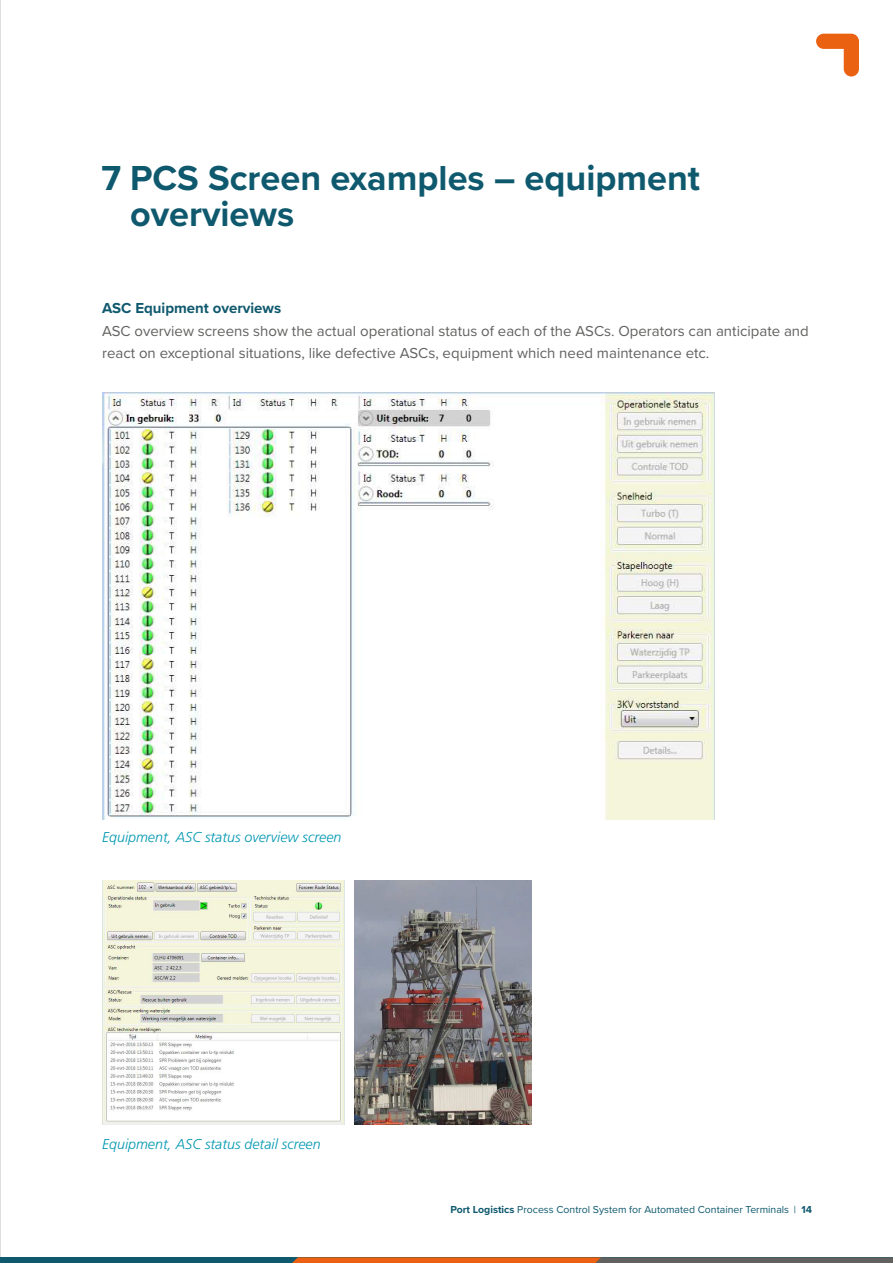
<style>
.page{position:relative;width:893px;height:1263px;background:#fff}
.page>*{position:absolute;margin:0;border:0;box-sizing:border-box;transform-origin:0 0}
.Kop_Hoofdstuk{font:700 36px "Proxima Nova";color:#0f596e}
.t1{font:15px/22.5px "Proxima Nova";color:#616160}
.t2{font:700 15px "Proxima Nova";color:#0f596e}
.Tekst_in_afbeelding{font:italic 300 14.25px "Frutiger LT Std";color:#0097b1}
.t3{font:10.5px "Proxima Nova";color:#0f596e}
.s1{font-weight:700}
</style>
<div class="page">
<svg style="left:816px;top:34px;width:43px;height:43px"></svg>
<hr style="left:0;top:0;width:1px;height:1263px;background:#bcbdc0">
<img style="left:102px;top:392px;width:612px;height:427px">
<img style="left:102px;top:880px;width:242px;height:245px">
<img style="left:354px;top:880px;width:178px;height:245px">
<div style="left:0;top:1257px;width:893px;height:6px;background:#0f596e"></div>
<svg style="left:292px;top:1257px;width:601px;height:6px;background:#9d5f3b"></svg>
<p class="Kop_Hoofdstuk" style="left:102px;top:151px;width:600px">7 PCS Screen examples – equipment</p>
<p class="Kop_Hoofdstuk" style="left:130px;top:187px;width:166px">overviews</p>
<p class="t2" style="left:102px;top:297px;width:181px">ASC Equipment overviews</p>
<p class="t1" style="left:102px;top:319px;width:708px">ASC overview screens show the actual operational status of each of the ASCs. Operators can anticipate and react on exceptional situations, like defective ASCs, equipment which need maintenance etc.</p>
<p class="Tekst_in_afbeelding" style="left:102px;top:828px;width:241px">Equipment, ASC status overview screen</p>
<p class="Tekst_in_afbeelding" style="left:102px;top:1136px;width:220px">Equipment, ASC status detail screen</p>
<p class="t3" style="left:450px;top:1201px;width:363px"><span class="s1">Port Logistics</span> Process Control System for Automated Container Terminals | <span class="s1">14</span></p>
</div>
